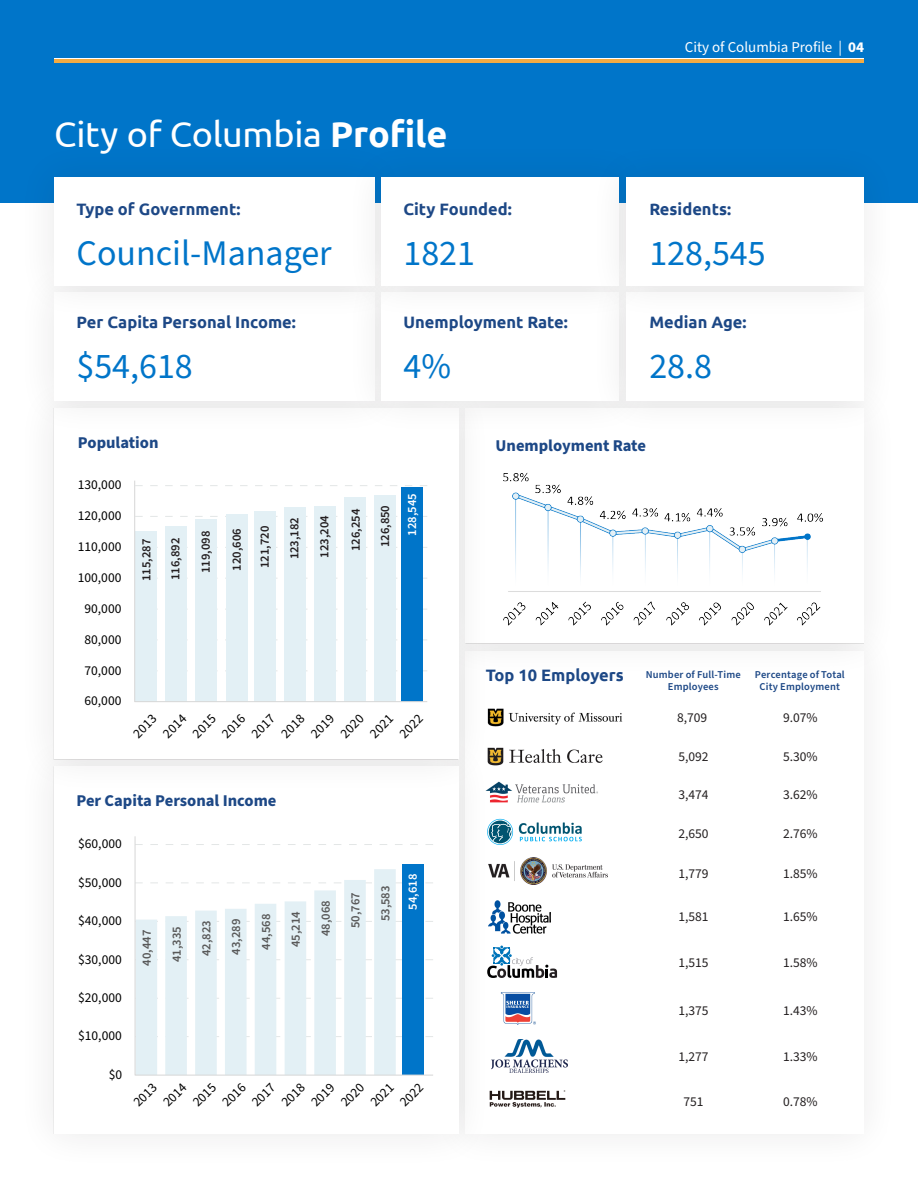
<style>
.page{position:relative;width:918px;height:1188px;background:#fff}
.page>*{position:absolute;margin:0;border:0;box-sizing:border-box;transform-origin:0 0}
.Paragraph_Body_Blue{font:36px "Source Sans Pro";color:#0075c9}
.t1{font:36px "Ubuntu";letter-spacing:-.005em;color:#fff}
.COMO_Chart_tittle{font:700 16.5px "Ubuntu";color:#1d4886}
.COMO_Chart_tittle-2{font:700 16.5px "Source Sans Pro";color:#1d4886}
.t2{font:15px "Source Sans Pro";color:#fff}
.t3{font:13.5px "Source Sans Pro";color:#000}
.Paragraph_Body_Blue-2{font:13.5px "Source Sans Pro";color:#231f20}
.t4{font:600 12.6px "Source Sans Pro";color:#241f21}
.t5{font:600 12.6px "Source Sans Pro";color:#595959}
.t6{font:600 12.6px "Source Sans Pro";color:#fff}
.Notes_Definitions{font:600 10.5px/12px "Source Sans Pro";letter-spacing:.015em;color:#1d4886;text-align:center}
.s1{font-weight:700}
</style>
<div class="page">
<div style="left:0;top:0;width:918px;height:202px;background:#0075c9"></div>
<hr style="left:54px;top:58px;width:810px;height:1px;background:#fff">
<hr style="left:54px;top:59px;width:810px;height:4px;background:#f3ab42">
<div style="left:17px;top:731px;width:476px;height:440px;background:#231f20;opacity:.1"></div>
<div style="left:54px;top:767px;width:404px;height:367px;background:#fff"></div>
<img style="left:493px;top:708px;width:130px;height:19px">
<svg style="left:519px;top:822px;width:63px;height:19px"></svg>
<svg style="left:487px;top:819px;width:26px;height:26px"></svg>
<img style="left:486px;top:782px;width:112px;height:21px">
<img style="left:489px;top:858px;width:118px;height:27px">
<img style="left:488px;top:901px;width:62px;height:32px">
<svg style="left:487px;top:946px;width:70px;height:32px"></svg>
<img style="left:500px;top:992px;width:36px;height:33px">
<img style="left:492px;top:1040px;width:75px;height:32px">
<img style="left:493px;top:747px;width:110px;height:19px">
<img style="left:489px;top:1087px;width:77px;height:25px">
<div style="left:428px;top:372px;width:471px;height:308px;background:#231f20;opacity:.1"></div>
<div style="left:466px;top:408px;width:398px;height:235px;background:#fff"></div>
<div style="left:17px;top:372px;width:476px;height:424px;background:#231f20;opacity:.1"></div>
<div style="left:54px;top:408px;width:404px;height:351px;background:#fff"></div>
<div style="left:17px;top:256px;width:393px;height:181px;background:#231f20;opacity:.1"></div>
<div style="left:54px;top:293px;width:320px;height:108px;background:#fff"></div>
<div style="left:344px;top:256px;width:311px;height:181px;background:#231f20;opacity:.1"></div>
<div style="left:382px;top:293px;width:237px;height:108px;background:#fff"></div>
<div style="left:589px;top:256px;width:310px;height:181px;background:#231f20;opacity:.1"></div>
<div style="left:626px;top:293px;width:238px;height:108px;background:#fff"></div>
<div style="left:17px;top:141px;width:393px;height:181px;background:#231f20;opacity:.1"></div>
<div style="left:54px;top:177px;width:320px;height:108px;background:#fff"></div>
<div style="left:344px;top:141px;width:311px;height:181px;background:#231f20;opacity:.1"></div>
<div style="left:382px;top:177px;width:237px;height:108px;background:#fff"></div>
<div style="left:589px;top:141px;width:310px;height:181px;background:#231f20;opacity:.1"></div>
<div style="left:626px;top:177px;width:238px;height:108px;background:#fff"></div>
<svg style="left:134px;top:836px;width:299px;height:240px"></svg>
<img style="left:503px;top:472px;width:320px;height:154px">
<svg style="left:134px;top:480px;width:293px;height:222px"></svg>
<p class="t2" style="left:685px;top:37px;width:181px">City of Columbia Profile | <span class="s1">04</span></p>
<p class="t1" style="left:54px;top:113px;width:395px">City of Columbia <span class="s1">Profile</span></p>
<p class="COMO_Chart_tittle" style="left:76px;top:199px;width:166px">Type of Government:</p>
<p class="COMO_Chart_tittle" style="left:403px;top:199px;width:110px">City Founded:</p>
<p class="COMO_Chart_tittle" style="left:649px;top:199px;width:83px">Residents:</p>
<p class="Paragraph_Body_Blue" style="left:76px;top:229px;width:257px">Council-Manager</p>
<p class="Paragraph_Body_Blue" style="left:403px;top:229px;width:73px">1821</p>
<p class="Paragraph_Body_Blue" style="left:649px;top:229px;width:118px">128,545</p>
<p class="COMO_Chart_tittle" style="left:76px;top:312px;width:221px">Per Capita Personal Income:</p>
<p class="COMO_Chart_tittle" style="left:403px;top:312px;width:166px">Unemployment Rate:</p>
<p class="COMO_Chart_tittle" style="left:649px;top:312px;width:99px">Median Age:</p>
<p class="Paragraph_Body_Blue" style="left:76px;top:342px;width:118px">$54,618</p>
<p class="Paragraph_Body_Blue" style="left:403px;top:342px;width:49px">4%</p>
<p class="Paragraph_Body_Blue" style="left:649px;top:342px;width:64px">28.8</p>
<p class="COMO_Chart_tittle-2" style="left:78px;top:431px;width:82px">Population</p>
<p class="COMO_Chart_tittle-2" style="left:496px;top:434px;width:152px">Unemployment Rate</p>
<p class="t3" style="left:78px;top:476px;width:45px">130,000</p>
<p class="t3" style="left:78px;top:507px;width:45px">120,000</p>
<p class="t3" style="left:78px;top:538px;width:45px">110,000</p>
<p class="t3" style="left:78px;top:568px;width:45px">100,000</p>
<p class="t3" style="left:85px;top:599px;width:38px">90,000</p>
<p class="t3" style="left:85px;top:630px;width:38px">80,000</p>
<p class="t3" style="left:85px;top:661px;width:38px">70,000</p>
<p class="t3" style="left:85px;top:692px;width:38px">60,000</p>
<p class="t4" style="left:138px;top:581px;width:44px;rotate:-90deg">115,287</p>
<p class="t4" style="left:167px;top:580px;width:44px;rotate:-90deg">116,892</p>
<p class="t4" style="left:197px;top:573px;width:44px;rotate:-90deg">119,098</p>
<p class="t4" style="left:228px;top:571px;width:44px;rotate:-90deg">120,606</p>
<p class="t4" style="left:256px;top:568px;width:44px;rotate:-90deg">121,720</p>
<p class="t4" style="left:286px;top:559px;width:44px;rotate:-90deg">123,182</p>
<p class="t4" style="left:316px;top:558px;width:44px;rotate:-90deg">123,204</p>
<p class="t4" style="left:347px;top:551px;width:44px;rotate:-90deg">126,254</p>
<p class="t4" style="left:377px;top:547px;width:44px;rotate:-90deg">126,850</p>
<p class="t6" style="left:404px;top:536px;width:44px;rotate:-90deg">128,545</p>
<p class="t3" style="left:129px;top:729px;width:29px;rotate:-45deg">2013</p>
<p class="t3" style="left:159px;top:729px;width:29px;rotate:-45deg">2014</p>
<p class="t3" style="left:188px;top:729px;width:29px;rotate:-45deg">2015</p>
<p class="t3" style="left:218px;top:729px;width:29px;rotate:-45deg">2016</p>
<p class="t3" style="left:247px;top:729px;width:29px;rotate:-45deg">2017</p>
<p class="t3" style="left:277px;top:729px;width:29px;rotate:-45deg">2018</p>
<p class="t3" style="left:307px;top:729px;width:29px;rotate:-45deg">2019</p>
<p class="t3" style="left:336px;top:729px;width:29px;rotate:-45deg">2020</p>
<p class="t3" style="left:366px;top:729px;width:29px;rotate:-45deg">2021</p>
<p class="t3" style="left:395px;top:729px;width:29px;rotate:-45deg">2022</p>
<p class="COMO_Chart_tittle-2" style="left:76px;top:790px;width:202px">Per Capita Personal Income</p>
<p class="t3" style="left:78px;top:835px;width:45px">$60,000</p>
<p class="t3" style="left:78px;top:873px;width:45px">$50,000</p>
<p class="t3" style="left:78px;top:912px;width:45px">$40,000</p>
<p class="t3" style="left:78px;top:950px;width:45px">$30,000</p>
<p class="t3" style="left:78px;top:989px;width:45px">$20,000</p>
<p class="t3" style="left:78px;top:1027px;width:45px">$10,000</p>
<p class="t3" style="left:109px;top:1065px;width:15px">$0</p>
<p class="t5" style="left:138px;top:966px;width:37px;rotate:-90deg">40,447</p>
<p class="t5" style="left:168px;top:962px;width:37px;rotate:-90deg">41,335</p>
<p class="t5" style="left:198px;top:956px;width:37px;rotate:-90deg">42,823</p>
<p class="t5" style="left:228px;top:955px;width:37px;rotate:-90deg">43,289</p>
<p class="t5" style="left:258px;top:950px;width:37px;rotate:-90deg">44,568</p>
<p class="t5" style="left:287px;top:947px;width:37px;rotate:-90deg">45,214</p>
<p class="t5" style="left:317px;top:936px;width:37px;rotate:-90deg">48,068</p>
<p class="t5" style="left:347px;top:928px;width:37px;rotate:-90deg">50,767</p>
<p class="t5" style="left:377px;top:921px;width:37px;rotate:-90deg">53,583</p>
<p class="t6" style="left:404px;top:910px;width:37px;rotate:-90deg">54,618</p>
<p class="t3" style="left:129px;top:1098px;width:29px;rotate:-45deg">2013</p>
<p class="t3" style="left:159px;top:1098px;width:29px;rotate:-45deg">2014</p>
<p class="t3" style="left:188px;top:1098px;width:29px;rotate:-45deg">2015</p>
<p class="t3" style="left:218px;top:1098px;width:29px;rotate:-45deg">2016</p>
<p class="t3" style="left:248px;top:1098px;width:29px;rotate:-45deg">2017</p>
<p class="t3" style="left:277px;top:1098px;width:29px;rotate:-45deg">2018</p>
<p class="t3" style="left:307px;top:1098px;width:29px;rotate:-45deg">2019</p>
<p class="t3" style="left:337px;top:1098px;width:29px;rotate:-45deg">2020</p>
<p class="t3" style="left:366px;top:1098px;width:29px;rotate:-45deg">2021</p>
<p class="t3" style="left:396px;top:1098px;width:29px;rotate:-45deg">2022</p>
<p class="COMO_Chart_tittle" style="left:486px;top:665px;width:140px">Top 10 Employers</p>
<p class="Notes_Definitions" style="left:646px;top:669px;width:97px">Number of Full-Time<br>Employees</p>
<p class="Paragraph_Body_Blue-2" style="left:677px;top:709px;width:32px">8,709</p>
<p class="Paragraph_Body_Blue-2" style="left:678px;top:747px;width:32px">5,092</p>
<p class="Paragraph_Body_Blue-2" style="left:678px;top:786px;width:32px">3,474</p>
<p class="Paragraph_Body_Blue-2" style="left:678px;top:824px;width:32px">2,650</p>
<p class="Paragraph_Body_Blue-2" style="left:678px;top:865px;width:32px">1,779</p>
<p class="Paragraph_Body_Blue-2" style="left:678px;top:907px;width:32px">1,581</p>
<p class="Paragraph_Body_Blue-2" style="left:678px;top:953px;width:32px">1,515</p>
<p class="Paragraph_Body_Blue-2" style="left:678px;top:1002px;width:32px">1,375</p>
<p class="Paragraph_Body_Blue-2" style="left:678px;top:1047px;width:32px">1,277</p>
<p class="Paragraph_Body_Blue-2" style="left:683px;top:1093px;width:22px">751</p>
<p class="Notes_Definitions" style="left:755px;top:669px;width:92px">Percentage of Total<br>City Employment</p>
<p class="Paragraph_Body_Blue-2" style="left:783px;top:709px;width:36px">9.07%</p>
<p class="Paragraph_Body_Blue-2" style="left:783px;top:747px;width:36px">5.30%</p>
<p class="Paragraph_Body_Blue-2" style="left:783px;top:786px;width:36px">3.62%</p>
<p class="Paragraph_Body_Blue-2" style="left:783px;top:824px;width:36px">2.76%</p>
<p class="Paragraph_Body_Blue-2" style="left:783px;top:865px;width:36px">1.85%</p>
<p class="Paragraph_Body_Blue-2" style="left:783px;top:907px;width:36px">1.65%</p>
<p class="Paragraph_Body_Blue-2" style="left:783px;top:953px;width:36px">1.58%</p>
<p class="Paragraph_Body_Blue-2" style="left:783px;top:1002px;width:36px">1.43%</p>
<p class="Paragraph_Body_Blue-2" style="left:783px;top:1047px;width:36px">1.33%</p>
<p class="Paragraph_Body_Blue-2" style="left:783px;top:1093px;width:36px">0.78%</p>
</div>
